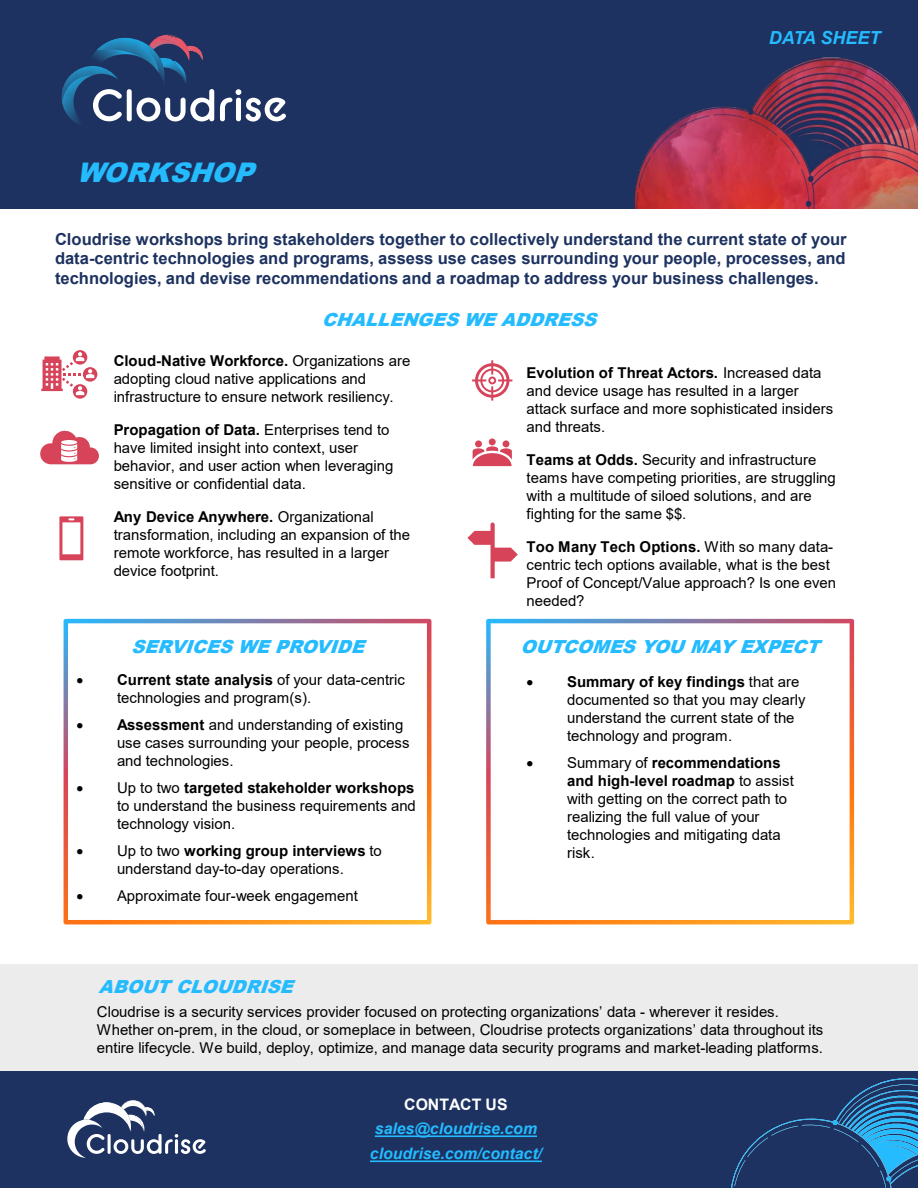
<style>
.page{position:relative;width:918px;height:1188px;background:#fff}
.page>*{position:absolute;margin:0;border:0;box-sizing:border-box;transform-origin:0 0}
.t1{font:italic 900 27px "Arial";color:#24bbff}
.t2{font:italic 900 18px "Arial";color:#24bbff}
.t3{font:italic 700 18px "Arial";color:#24bbff}
.t4{font:700 16.5px/19.8px "Arial";color:#1d3260;text-align:justify}
.t5{font:italic 700 15.9px "Arial";color:#24bbff}
.t6{font:700 15.9px "Arial";letter-spacing:.005em;color:#fff}
.t7{font:15px/18px "Arial";color:#000}
.s1{font-weight:700}
</style>
<div class="page">
<div style="left:0;top:1070px;width:918px;height:118px;background:#1d3260"></div>
<svg style="left:67px;top:1102px;width:139px;height:56px"></svg>
<img style="left:125px;top:1100px;width:22px;height:17px">
<div style="left:0;top:0;width:918px;height:209px;background:#1d3260"></div>
<svg style="left:220px;top:89px;width:66px;height:33px"></svg>
<svg style="left:62px;top:37px;width:152px;height:87px"></svg>
<img style="left:155px;top:34px;width:36px;height:27px">
<img style="left:635px;top:58px;width:283px;height:150px">
<svg style="left:486px;top:619px;width:368px;height:305px"></svg>
<svg style="left:731px;top:1078px;width:187px;height:110px"></svg>
<div style="left:0;top:965px;width:918px;height:106px;background:#ececec"></div>
<svg style="left:64px;top:619px;width:367px;height:305px"></svg>
<svg style="left:375px;top:1135px;width:162px;height:2px"></svg>
<svg style="left:370px;top:1160px;width:172px;height:2px"></svg>
<svg style="left:59px;top:516px;width:24px;height:44px"></svg>
<svg style="left:41px;top:350px;width:56px;height:49px"></svg>
<div style="left:489px;top:438px;width:7px;height:7px;background:#d7445a;border-radius:50%"></div>
<div style="left:503px;top:440px;width:6px;height:7px;background:#d7445a;border-radius:50%"></div>
<div style="left:475px;top:440px;width:7px;height:7px;background:#d7445a;border-radius:50%"></div>
<svg style="left:473px;top:446px;width:39px;height:20px"></svg>
<svg style="left:472px;top:360px;width:40px;height:41px"></svg>
<svg style="left:40px;top:430px;width:59px;height:34px"></svg>
<svg style="left:467px;top:523px;width:51px;height:55px"></svg>
<p class="t1" style="left:77px;top:152px;width:190px">WORKSHOP</p>
<p class="t3" style="left:769px;top:26px;width:113px">DATA SHEET</p>
<p class="t4" style="left:55px;top:229px;width:793px">Cloudrise workshops bring stakeholders together to collectively understand the current state of your data-centric technologies and programs, assess use cases surrounding your people, processes, and technologies, and devise recommendations and a roadmap to address your business challenges.</p>
<p class="t2" style="left:322px;top:307px;width:284px">CHALLENGESWEADDRESS</p>
<p class="t7" style="left:114px;top:352px;width:298px"><span class="s1">Cloud-Native Workforce.</span> Organizations are adopting cloud native applications and infrastructure to ensure network resiliency.</p>
<p class="t7" style="left:114px;top:421px;width:281px"><span class="s1">Propagation of Data.</span> Enterprises tend to have limited insight into context, user behavior, and user action when leveraging sensitive or confidential data.</p>
<p class="t7" style="left:114px;top:508px;width:298px"><span class="s1">Any Device Anywhere.</span> Organizational transformation, including an expansion of the remote workforce, has resulted in a larger device footprint.</p>
<p class="t7" style="left:527px;top:363px;width:308px"><span class="s1">Evolution of Threat Actors.</span> Increased data and device usage has resulted in a larger attack surface and more sophisticated insiders and threats.</p>
<p class="t7" style="left:527px;top:450px;width:311px"><span class="s1">Teams at Odds.</span> Security and infrastructure teams have competing priorities, are struggling with a multitude of siloed solutions, and are fighting for the same $$.</p>
<p class="t7" style="left:527px;top:537px;width:311px"><span class="s1">Too Many Tech Options.</span> With so many data&shy;centric tech options available, what is the best Proof of Concept/Value approach? Is one even needed?</p>
<p class="t2" style="left:131px;top:634px;width:242px">SERVICESWEPROVIDE</p>
<p class="t2" style="left:520px;top:633px;width:309px">OUTCOMESYOUMAYEXPECT</p>
<p class="t7" style="left:117px;top:671px;width:289px;text-indent:-40px">• <span class="s1">Current state analysis</span> of your data-centric technologies and program(s).</p>
<p class="t7" style="left:117px;top:716px;width:294px;text-indent:-40px">• <span class="s1">Assessment</span> and understanding of existing use cases surrounding your people, process and technologies.</p>
<p class="t7" style="left:117px;top:779px;width:300px;text-align:justify;text-indent:-40px">• Up to two <span class="s1">targeted stakeholder workshops </span>to understand the business requirements and technology vision.</p>
<p class="t7" style="left:77px;top:842px;width:307px;text-align:center">• Up to two <span class="s1">working group interviews</span> to understand day-to-day operations.</p>
<p class="t7" style="left:77px;top:887px;width:283px">• Approximate four-week engagement</p>
<p class="t2" style="left:99px;top:973px;width:204px">ABOUTCLOUDRISE</p>
<p class="t7" style="left:567px;top:673px;width:240px;text-indent:-40px">• <span class="s1">Summary of key findings</span> that are documented so that you may clearly understand the current state of the technology and program.</p>
<p class="t7" style="left:567px;top:754px;width:228px;text-indent:-40px">• Summary of <span class="s1">recommendations and high-level roadmap</span> to assist with getting on the correct path to realizing the full value of your technologies and mitigating data risk.</p>
<p class="t7" style="left:97px;top:1003px;width:728px">Cloudrise is a security services provider focused on protecting organizations’ data - wherever it resides.<br>Whether on-prem, in the cloud, or someplace in between, Cloudrise protects organizations’ data throughout its entire lifecycle. We build, deploy, optimize, and manage data security programs and market-leading platforms.</p>
<p class="t6" style="left:404px;top:1093px;width:105px">CONTACT US</p>
<p class="t5" style="left:375px;top:1118px;width:164px">sales@cloudrise.com</p>
<p class="t5" style="left:370px;top:1143px;width:174px">cloudrise.com/contact/</p>
</div>
